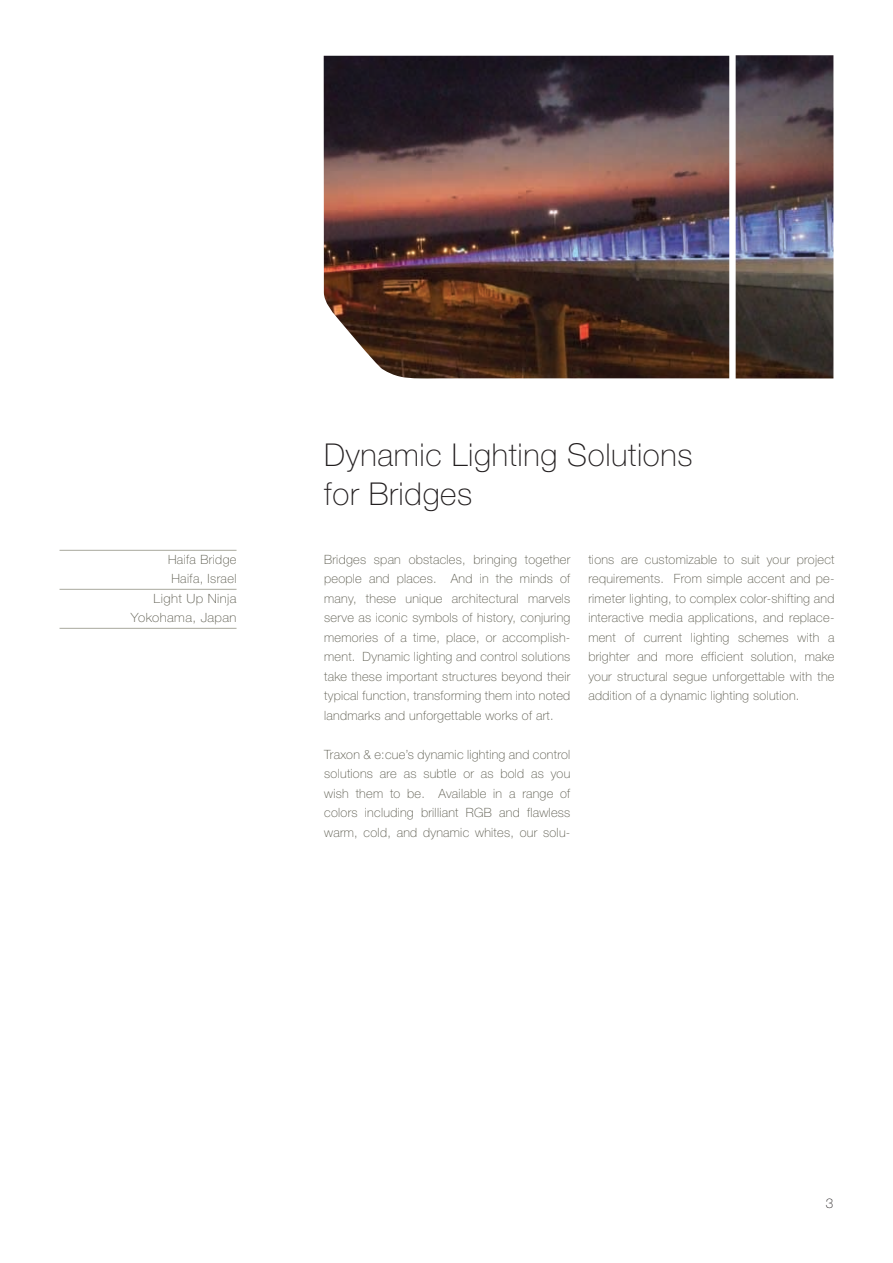
<style>
.page{position:relative;width:893px;height:1263px;background:#fff}
.page>*{position:absolute;margin:0;border:0;box-sizing:border-box;transform-origin:0 0}
.t1{font:100 31.5px/39px "Helvetica Neue";letter-spacing:.02em;color:#231f20}
.t2{font:100 13.5px "Helvetica Neue";color:#231f20}
.t3{font:100 12.75px/19.5px "Helvetica Neue";letter-spacing:.02em;color:#58574a;text-align:justify}
</style>
<div class="page">
<img style="left:324px;top:55px;width:509px;height:324px">
<hr style="left:60px;top:550px;width:177px;height:1px;background:#a8a89d">
<hr style="left:60px;top:589px;width:177px;height:1px;background:#a8a89d">
<hr style="left:60px;top:628px;width:177px;height:1px;background:#a8a89d">
<p class="t3" style="left:131px;top:549px;width:107px;text-align:right">Haifa Bridge<br>Haifa, Israel<br>Light Up Ninja<br>Yokohama, Japan</p>
<h1 class="t1" style="left:324px;top:435px;width:370px">Dynamic Lighting Solutions for Bridges</h1>
<p class="t3" style="left:324px;top:549px;width:248px">Bridges span obstacles, bringing together people and places. And in the minds of many, these unique architectural marvels serve as iconic symbols of history, conjuring memories of a time, place, or accomplish&shy;ment. Dynamic lighting and control solutions take these important structures beyond their typical function, transforming them into noted landmarks and unforgettable works of art.</p>
<p class="t3" style="left:324px;top:744px;width:248px">Traxon &amp; e:cue’s dynamic lighting and control solutions are as subtle or as bold as you wish them to be. Available in a range of colors including brilliant RGB and flawless warm, cold, and dynamic whites, our solu-</p>
<p class="t3" style="left:588px;top:549px;width:248px">tions are customizable to suit your project requirements. From simple accent and pe&shy;rimeter lighting, to complex color-shifting and interactive media applications, and replace&shy;ment of current lighting schemes with a brighter and more efficient solution, make your structural segue unforgettable with the addition of a dynamic lighting solution.</p>
<p class="t2" style="left:826px;top:1195px;width:9px">3</p>
</div>
